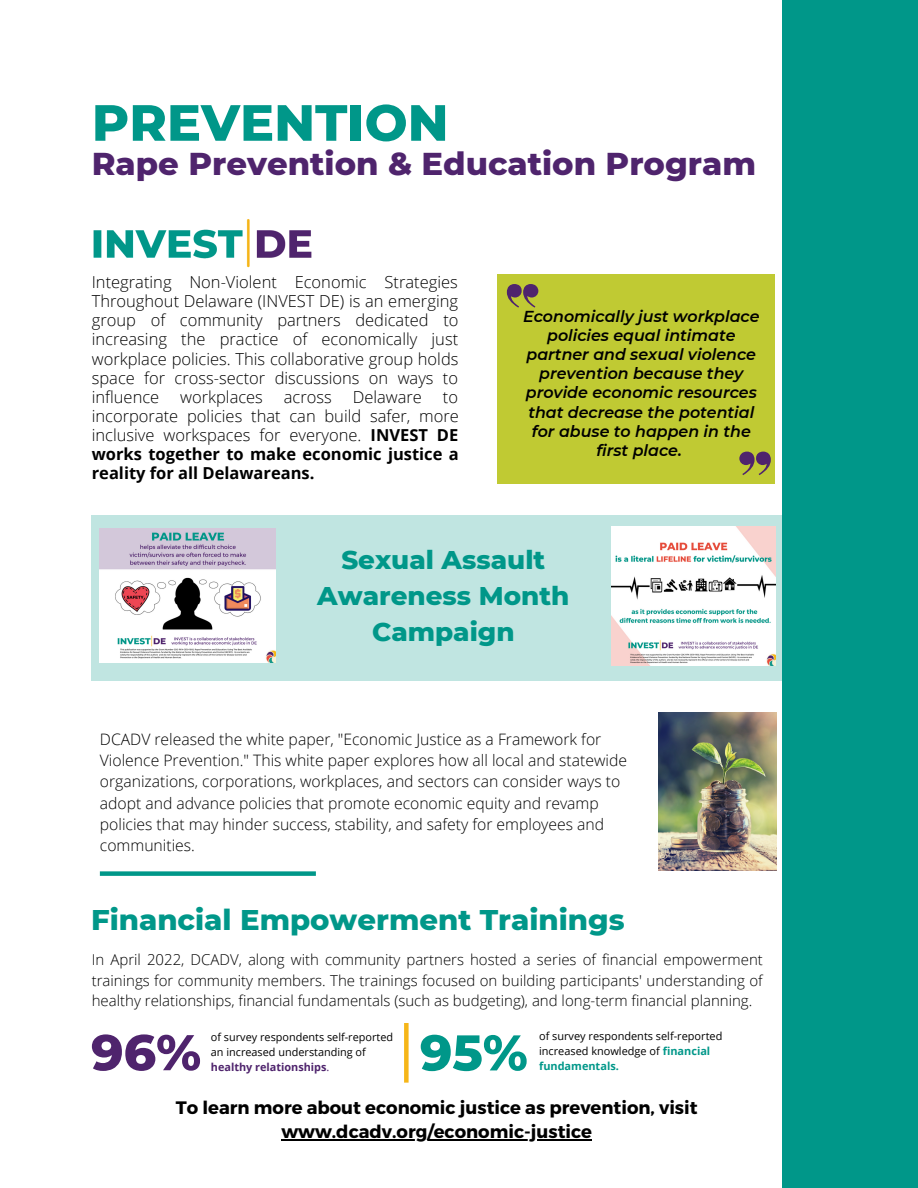
<style>
.page{position:relative;width:918px;height:1188px;background:#fff}
.page>*{position:absolute;margin:0;border:0;box-sizing:border-box;transform-origin:0 0}
.t1{font:800 50.85px "Montserrat";color:#009789}
.t2{font:800 50.1px "Montserrat";color:#4f246d}
.t3{font:800 50.1px "Montserrat";color:#009789}
.t4{font:800 32.25px "Montserrat";color:#4f246d}
.t5{font:800 29.1px "Montserrat";color:#009789}
.t6{font:800 26.1px/36px "Montserrat";color:#009789;text-align:center}
.t7{font:700 18px/24.8px "Montserrat";color:#000;text-align:center}
.t8{font:300 16.5px/19.2px "Open Sans";color:#000;text-align:justify}
.t9{font:italic 600 15.9px/19.2px "Montserrat";color:#000;text-align:center}
.t10{font:300 15.75px/21.3px "Open Sans";color:#000}
.t11{font:300 15px/20.2px "Open Sans";color:#000;text-align:justify}
.t12{font:10.95px/15px "Open Sans";color:#000}
.s1{font-weight:700}
.s2{font-weight:700;color:#4f246d}
.s3{color:#4f246d}
.s4{font-weight:700;color:#009789}
</style>
<div class="page">
<div style="left:782px;top:0;width:136px;height:1188px;background:#009789"></div>
<div style="left:91px;top:515px;width:692px;height:166px;background:#c0e5e1"></div>
<img style="left:100px;top:529px;width:175px;height:134px">
<img style="left:611px;top:527px;width:165px;height:138px">
<img style="left:658px;top:712px;width:118px;height:159px">
<img style="left:93px;top:219px;width:219px;height:49px">
<div style="left:100px;top:871px;width:216px;height:5px;background:#009789"></div>
<div style="left:404px;top:1023px;width:5px;height:60px;background:#f6b619"></div>
<div style="left:497px;top:275px;width:278px;height:209px;background:#c0ca33"></div>
<svg style="left:739px;top:452px;width:32px;height:23px"></svg>
<svg style="left:507px;top:284px;width:31px;height:24px"></svg>
<hr style="left:281px;top:1139px;width:311px;height:2px;background:#000">
<h1 class="t1" style="left:92px;top:92px;width:358px">PREVENTION</h1>
<h3 class="t4" style="left:92px;top:143px;width:666px">Rape Prevention &amp; Education Program</h3>
<p class="t8" style="left:92px;top:272px;width:368px">Integrating Non-Violent Economic Strategies Throughout Delaware (INVEST DE) is an emerging group of community partners dedicated to increasing the practice of economically just workplace policies. This collaborative group holds space for cross-sector discussions on ways to influence</p>
<p class="t8" style="left:180px;top:387px;width:84px">workplaces</p>
<p class="t8" style="left:284px;top:387px;width:49px">across</p>
<p class="t8" style="left:353px;top:387px;width:71px">Delaware</p>
<p class="t8" style="left:92px;top:387px;width:369px;text-indent:351px">to incorporate policies that can build safer, more inclusive workspaces for everyone. <span class="s1">INVEST DE works together to make economic justice a reality for all Delawareans.</span></p>
<p class="t9" style="left:523px;top:307px;width:238px">Economically just workplace policies equal intimate partner and sexual violence prevention because they provide economic resources that decrease the potential for abuse to happen in the first place.</p>
<h3 class="t6" style="left:317px;top:541px;width:254px">Sexual Assault<br>Awareness Month<br>Campaign</h3>
<p class="t10" style="left:100px;top:728px;width:529px">DCADV released the white paper, "Economic Justice as a Framework for Violence Prevention." This white paper explores how all local and statewide organizations, corporations, workplaces, and sectors can consider ways to adopt and advance policies that promote economic equity and revamp policies that may hinder success, stability, and safety for employees and communities.</p>
<h3 class="t5" style="left:91px;top:902px;width:535px">Financial Empowerment Trainings</h3>
<p class="t11" style="left:92px;top:949px;width:673px">In April 2022, DCADV, along with community partners hosted a series of financial empowerment trainings for community members. The trainings focused on building participants' understanding of healthy relationships, financial fundamentals (such as budgeting), and long-term financial planning.</p>
<h2 class="t2" style="left:91px;top:1022px;width:112px">96%</h2>
<p class="t12" style="left:211px;top:1030px;width:184px">of survey respondents self-reported an increased understanding of <span class="s2">healthy relationships</span><span class="s3">.</span></p>
<h2 class="t3" style="left:420px;top:1022px;width:109px">95%</h2>
<p class="t12" style="left:539px;top:1029px;width:185px;line-height:14.5px">of survey respondents self-reported increased knowledge of <span class="s4">financial fundamentals.</span></p>
<p class="t7" style="left:176px;top:1094px;width:523px">To learn more about economic justice as prevention, visit www.dcadv.org/economic-justice</p>
</div>
